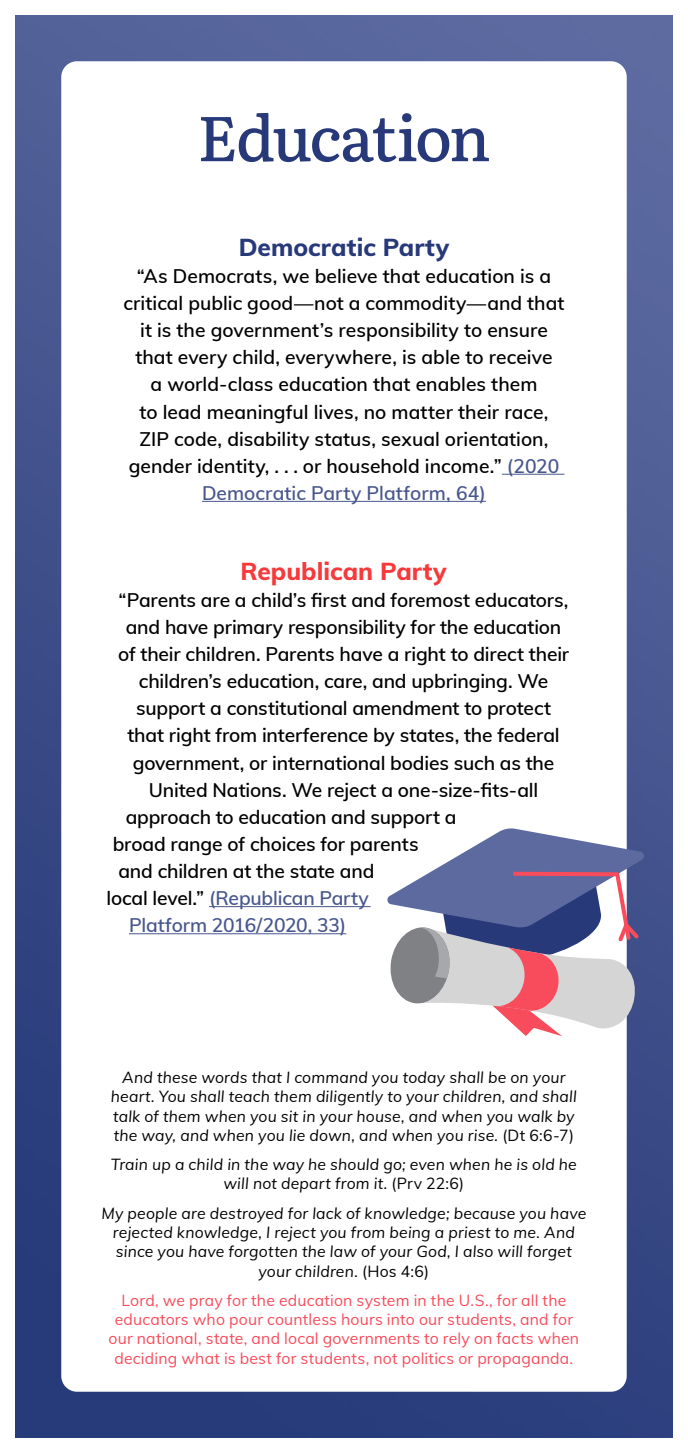
<style>
.page{position:relative;width:688px;height:1453px;background:#fff}
.page>*{position:absolute;margin:0;border:0;box-sizing:border-box;transform-origin:0 0}
.t1{font:500 63px "Literata";letter-spacing:-.045em;color:#28397a}
.t2{font:800 24.5px "Muli";letter-spacing:.005em;color:#28397a}
.t3{font:800 24.5px "Muli";color:#f8393c}
.t4{font:600 19.25px/27.1px "Muli";letter-spacing:-.005em;color:#000;text-align:center}
.t5{font:600 19.25px "Muli";letter-spacing:-.01em;color:#48578e}
.t6{font:italic 15.75px/19.2px "Muli";letter-spacing:.01em;color:#000;text-align:center}
.t7{font:15.75px/19.2px "Muli";letter-spacing:.01em;color:#f84b5b;text-align:center}
.s1{color:#48578e}
.s2{color:#000}
.s3{font-style:normal}
</style>
<div class="page">
<img style="left:16px;top:16px;width:656px;height:1421px">
<div style="left:61px;top:61px;width:565px;height:1330px;background:#fff;border-radius:16px"></div>
<hr style="left:502px;top:474px;width:62px;height:1px;background:#48578e">
<hr style="left:202px;top:501px;width:284px;height:1px;background:#48578e">
<hr style="left:209px;top:906px;width:162px;height:1px;background:#48578e">
<hr style="left:129px;top:933px;width:217px;height:1px;background:#48578e">
<svg style="left:387px;top:828px;width:258px;height:208px"></svg>
<h1 class="t1" style="left:197px;top:89px;width:295px">Education</h1>
<p class="t2" style="left:239px;top:229px;width:212px">Democratic Party</p>
<p class="t4" style="left:123px;top:261px;width:443px">“As Democrats, we believe that education is a critical public good—not a commodity—and that it is the government’s responsibility to ensure that every child, everywhere, is able to receive<br>a world-class education that enables them<br>to lead meaningful lives, no matter their race, ZIP code, disability status, sexual orientation, gender identity, . . . or household income.” <span class="s1">(2020<br>Democratic Party Platform, 64)</span></p>
<p class="t3" style="left:240px;top:553px;width:208px">Republican Party</p>
<p class="t4" style="left:119px;top:585px;width:451px">“Parents are a child’s first and foremost educators,</p>
<p class="t4" style="left:126px;top:612px;width:437px">and have primary responsibility for the education</p>
<p class="t4" style="left:118px;top:639px;width:452px">of their children. Parents have a right to direct their</p>
<p class="t4" style="left:139px;top:666px;width:411px">children’s education, care, and upbringing. We</p>
<p class="t4" style="left:136px;top:694px;width:416px">support a constitutional amendment to protect</p>
<p class="t4" style="left:127px;top:721px;width:434px">that right from interference by states, the federal</p>
<p class="t4" style="left:133px;top:748px;width:423px">government, or international bodies such as the</p>
<p class="t4" style="left:149px;top:775px;width:391px">United Nations. We reject a one-size-fits-all</p>
<p class="t4" style="left:126px;top:802px;width:332px">approach to education and support a</p>
<p class="t4" style="left:113px;top:829px;width:307px">broad range of choices for parents</p>
<p class="t4" style="left:118px;top:856px;width:257px">and children at the state and</p>
<p class="t5" style="left:106px;top:884px;width:264px"><span class="s2">local level.”</span> (Republican Party</p>
<p class="t5" style="left:129px;top:911px;width:219px">Platform 2016/2020, 33)</p>
<p class="t6" style="left:111px;top:1067px;width:467px">And these words that I command you today shall be on your heart. You shall teach them diligently to your children, and shall talk of them when you sit in your house, and when you walk by the way, and when you lie down, and when you rise. <span class="s3">(Dt 6:6-7)</span></p>
<p class="t6" style="left:111px;top:1154px;width:467px">Train up a child in the way he should go; even when he is old he will not depart from it. <span class="s3">(Prv 22:6)</span></p>
<p class="t6" style="left:101px;top:1202px;width:486px">My people are destroyed for lack of knowledge; because you have rejected knowledge, I reject you from being a priest to me. And since you have forgotten the law of your God, I also will forget your children. <span class="s3">(Hos 4:6)</span></p>
<p class="t7" style="left:109px;top:1289px;width:472px">Lord, we pray for the education system in the U.S., for all the educators who pour countless hours into our students, and for our national, state, and local governments to rely on facts when deciding what is best for students, not politics or propaganda.</p>
</div>
